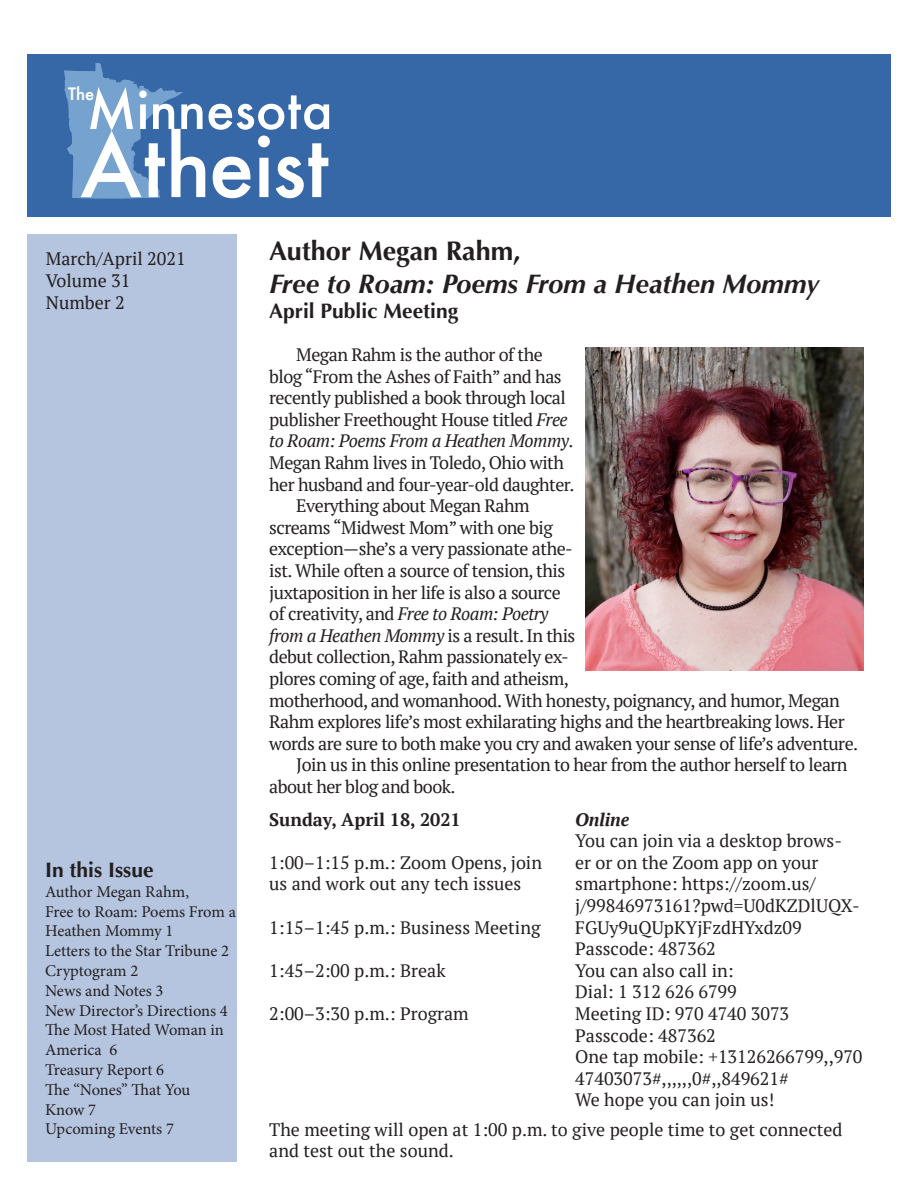
<style>
.page{position:relative;width:918px;height:1188px;background:#fff}
.page>*{position:absolute;margin:0;border:0;box-sizing:border-box;transform-origin:0 0}
.t1{font:500 82.8px "Futura";letter-spacing:-.005em;color:#fff}
.t2{font:500 51.75px "Futura";color:#fff}
.t3{font:italic 700 27px/32.4px "Optima";color:#231f20}
.Subtitle{font:700 21px "Optima";color:#231f20}
.t4{font:18px/21.6px "PT Serif";letter-spacing:-.03em;color:#231f20}
.t5{font:18px/21.6px "PT Serif";color:#231f20}
.t6{font:700 18px "PT Serif";color:#231f20}
.t7{font:italic 700 18px "PT Serif";color:#231f20}
.t8{font:16.5px/19.8px "Minion Pro";letter-spacing:-.005em;color:#231f20}
.t9{font:500 16.5px "Futura";color:#fff}
.s1{font-style:normal}
.s2{font-style:italic}
</style>
<div class="page">
<div style="left:27px;top:234px;width:210px;height:927px;background:#b5c4df"></div>
<div style="left:27px;top:54px;width:864px;height:162px;background:#3667a7"></div>
<svg style="left:64px;top:62px;width:119px;height:136px"></svg>
<img style="left:585px;top:347px;width:279px;height:323px">
<p class="t9" style="left:68px;top:82px;width:28px">The</p>
<p class="t2" style="left:87px;top:74px;width:247px">Minnesota</p>
<p class="t1" style="left:80px;top:110px;width:250px">Atheist</p>
<p class="t5" style="left:46px;top:248px;width:141px">March/April 2021</p>
<p class="t5" style="left:46px;top:270px;width:86px">Volume 31</p>
<p class="t4" style="left:46px;top:291px;width:80px">Number 2</p>
<p class="Subtitle" style="left:45px;top:858px;width:110px">In this Issue</p>
<p class="t8" style="left:45px;top:882px;width:192px">Author Megan Rahm,<br>Free to Roam: Poems From a<br>Heathen Mommy 1</p>
<p class="t8" style="left:45px;top:941px;width:186px">Letters to the Star Tribune 2</p>
<p class="t8" style="left:45px;top:961px;width:95px">Cryptogram 2</p>
<p class="t8" style="left:45px;top:981px;width:120px">News and Notes 3</p>
<p class="t8" style="left:45px;top:1000px;width:184px">New Director’s Directions 4</p>
<p class="t8" style="left:45px;top:1020px;width:180px">The Most Hated Woman in<br>America 6</p>
<p class="t8" style="left:45px;top:1060px;width:120px">Treasury Report 6</p>
<p class="t8" style="left:45px;top:1080px;width:147px">The “Nones” That You<br>Know 7</p>
<p class="t8" style="left:45px;top:1119px;width:130px">Upcoming Events 7</p>
<p class="t3" style="left:269px;top:235px;width:552px"><span class="s1">Author Megan Rahm,<br></span>Free to Roam: Poems From a Heathen Mommy</p>
<p class="Subtitle" style="left:269px;top:298px;width:191px">April Public Meeting</p>
<p class="t4" style="left:269px;top:344px;width:307px;text-indent:27px">Megan Rahm is the author of the blog “From the Ashes of Faith” and has recently published a book through local publisher Freethought House titled <span class="s2">Free to Roam: Poems From a Heathen Mommy</span>.<br>Megan Rahm lives in Toledo, Ohio with her husband and four-year-old daughter.</p>
<p class="t4" style="left:269px;top:495px;width:590px;text-indent:27px">Everything about Megan Rahm<br>screams “Midwest Mom” with one big<br>exception—she’s a very passionate athe-<br>ist. While often a source of tension, this<br>juxtaposition in her life is also a source<br>of creativity, and <span class="s2">Free to Roam: Poetry<br>from a Heathen Mommy</span> is a result. In this<br>debut collection, Rahm passionately ex-<br>plores coming of age, faith and atheism,<br>motherhood, and womanhood. With honesty, poignancy, and humor, Megan Rahm explores life’s most exhilarating highs and the heartbreaking lows. Her words are sure to both make you cry and awaken your sense of life’s adventure.</p>
<p class="t4" style="left:269px;top:754px;width:580px;text-indent:27px">Join us in this online presentation to hear from the author herself to learn about her blog and book.</p>
<p class="t6" style="left:269px;top:807px;width:193px">Sunday, April 18, 2021</p>
<p class="t5" style="left:269px;top:851px;width:274px">1:00–1:15 p.m.: Zoom Opens, join us and work out any tech issues</p>
<p class="t5" style="left:269px;top:916px;width:273px">1:15–1:45 p.m.: Business Meeting</p>
<p class="t5" style="left:269px;top:959px;width:178px">1:45–2:00 p.m.: Break</p>
<p class="t5" style="left:269px;top:1003px;width:201px">2:00–3:30 p.m.: Program</p>
<p class="t7" style="left:575px;top:808px;width:56px">Online</p>
<p class="t5" style="left:575px;top:830px;width:286px">You can join via a desktop brows&shy;er or on the Zoom app on your smartphone: https://zoom.us/ j/99846973161?pwd=U0dKZDlUQX-<br>FGUy9uQUpKYjFzdHYxdz09</p>
<p class="t5" style="left:575px;top:938px;width:142px">Passcode: 487362</p>
<p class="t5" style="left:575px;top:959px;width:160px">You can also call in:</p>
<p class="t5" style="left:575px;top:981px;width:163px">Dial: 1 312 626 6799</p>
<p class="t5" style="left:575px;top:1003px;width:215px">Meeting ID: 970 4740 3073</p>
<p class="t5" style="left:575px;top:1024px;width:142px">Passcode: 487362</p>
<p class="t5" style="left:575px;top:1046px;width:289px">One tap mobile: +13126266799,,970<br>47403073#,,,,,,0#,,849621#</p>
<p class="t5" style="left:575px;top:1089px;width:201px">We hope you can join us!</p>
<p class="t5" style="left:269px;top:1118px;width:575px">The meeting will open at 1:00 p.m. to give people time to get connected and test out the sound.</p>
</div>
